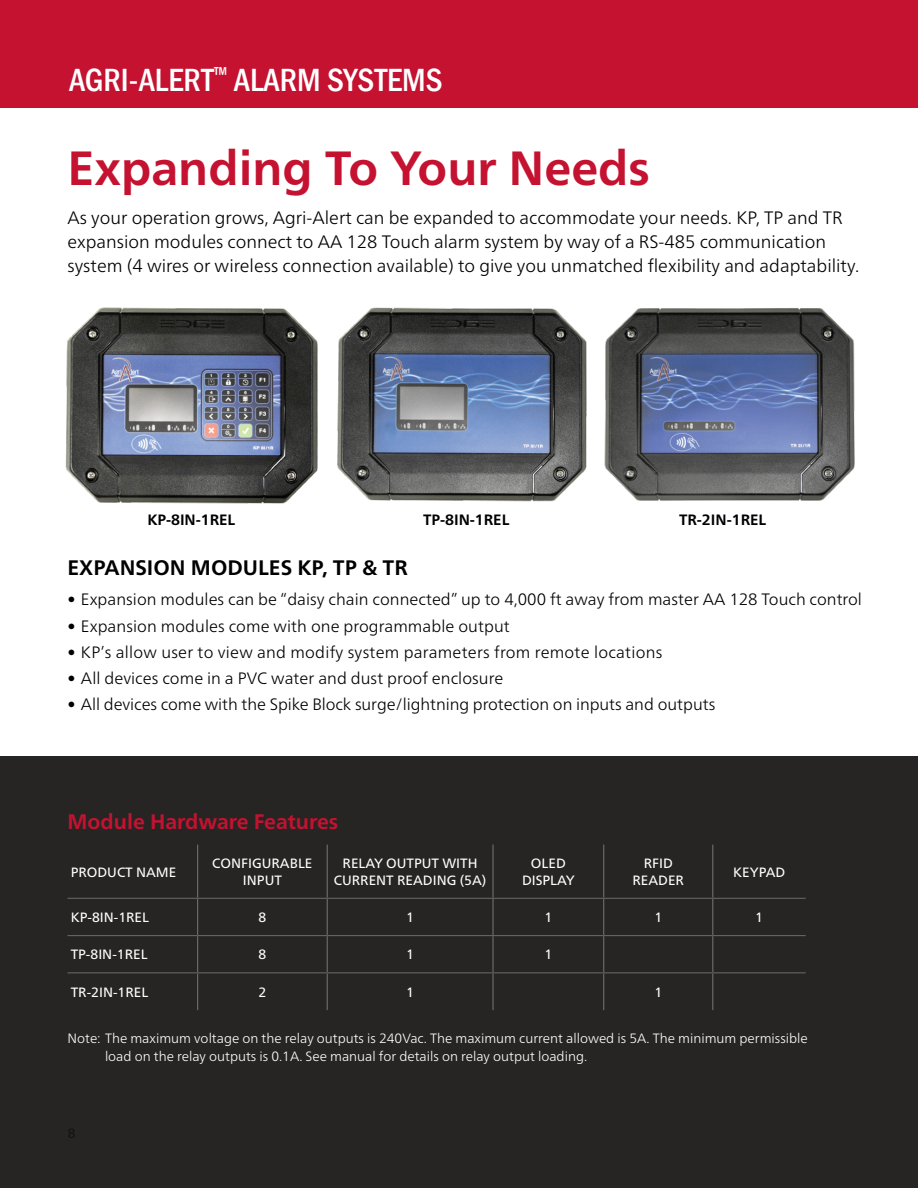
<style>
.page{position:relative;width:918px;height:1188px;background:#fff}
.page>*{position:absolute;margin:0;border:0;box-sizing:border-box;transform-origin:0 0}
.t1{font:700 48px "Frutiger Neue LTW1 G";color:#c41230}
.t2{font:500 condensed 33px "Franklin Gothic";color:#fff}
.t3{font:700 21px "Frutiger Neue LTW1 G";color:#000}
.t4{font:700 21px "Frutiger Neue LTW1 G";color:#c41230}
.t5{font:300 18px/24px "Frutiger Neue LTW1 G";color:#000}
.t6{font:300 16.5px "Frutiger Neue LTW1 G";color:#000}
.t7{font:700 15px "Frutiger Neue LTW1 G";color:#000}
.t8{font:300 13.5px/18px "Frutiger Neue LTW1 G";color:#fff}
.t9{font:13.5px/16.5px "Frutiger Neue LTW1 G";color:#fff;text-align:center}
</style>
<div class="page">
<div style="left:0;top:756px;width:918px;height:432px;background:#272524"></div>
<div style="left:0;top:0;width:918px;height:108px;background:#c41230"></div>
<img style="left:65px;top:307px;width:247px;height:197px">
<img style="left:312px;top:307px;width:265px;height:195px">
<img style="left:577px;top:308px;width:278px;height:193px">
<hr style="left:197px;top:845px;width:1px;height:53px;background:#6d6e71">
<hr style="left:327px;top:845px;width:1px;height:53px;background:#6d6e71">
<hr style="left:492px;top:845px;width:2px;height:53px;background:#6d6e71">
<hr style="left:603px;top:845px;width:1px;height:53px;background:#6d6e71">
<hr style="left:712px;top:845px;width:1px;height:53px;background:#6d6e71">
<hr style="left:197px;top:899px;width:1px;height:36px;background:#6d6e71">
<hr style="left:327px;top:899px;width:1px;height:36px;background:#6d6e71">
<hr style="left:492px;top:899px;width:2px;height:36px;background:#6d6e71">
<hr style="left:603px;top:899px;width:1px;height:36px;background:#6d6e71">
<hr style="left:712px;top:899px;width:1px;height:36px;background:#6d6e71">
<hr style="left:197px;top:936px;width:1px;height:36px;background:#6d6e71">
<hr style="left:327px;top:936px;width:1px;height:36px;background:#6d6e71">
<hr style="left:492px;top:936px;width:2px;height:36px;background:#6d6e71">
<hr style="left:603px;top:936px;width:1px;height:36px;background:#6d6e71">
<hr style="left:712px;top:936px;width:1px;height:36px;background:#6d6e71">
<hr style="left:197px;top:973px;width:1px;height:37px;background:#6d6e71">
<hr style="left:327px;top:973px;width:1px;height:37px;background:#6d6e71">
<hr style="left:492px;top:973px;width:2px;height:37px;background:#6d6e71">
<hr style="left:603px;top:973px;width:1px;height:37px;background:#6d6e71">
<hr style="left:712px;top:973px;width:1px;height:37px;background:#6d6e71">
<hr style="left:68px;top:898px;width:130px;height:1px;background:#636466">
<hr style="left:198px;top:898px;width:129px;height:1px;background:#636466">
<hr style="left:327px;top:898px;width:166px;height:1px;background:#636466">
<hr style="left:493px;top:898px;width:111px;height:1px;background:#636466">
<hr style="left:604px;top:898px;width:109px;height:1px;background:#636466">
<hr style="left:713px;top:898px;width:93px;height:1px;background:#636466">
<hr style="left:68px;top:935px;width:130px;height:1px;background:#636466">
<hr style="left:198px;top:935px;width:129px;height:1px;background:#636466">
<hr style="left:327px;top:935px;width:166px;height:1px;background:#636466">
<hr style="left:493px;top:935px;width:111px;height:1px;background:#636466">
<hr style="left:604px;top:935px;width:109px;height:1px;background:#636466">
<hr style="left:713px;top:935px;width:93px;height:1px;background:#636466">
<hr style="left:68px;top:972px;width:130px;height:1px;background:#636466">
<hr style="left:198px;top:972px;width:129px;height:1px;background:#636466">
<hr style="left:327px;top:972px;width:166px;height:1px;background:#636466">
<hr style="left:493px;top:972px;width:111px;height:1px;background:#636466">
<hr style="left:604px;top:972px;width:109px;height:1px;background:#636466">
<hr style="left:713px;top:972px;width:93px;height:1px;background:#636466">
<h2 class="t2" style="left:69px;top:58px;width:375px">AGRI-ALERT<sup>™</sup> ALARM SYSTEMS</h2>
<h1 class="t1" style="left:68px;top:140px;width:584px">Expanding To Your Needs</h1>
<p class="t5" style="left:68px;top:205px;width:793px">As your operation grows, Agri-Alert can be expanded to accommodate your needs. KP, TP and TR expansion modules connect to AA 128 Touch alarm system by way of a RS-485 communication system (4 wires or wireless connection available) to give you unmatched flexibility and adaptability.</p>
<p class="t7" style="left:147px;top:510px;width:89px">KP-8IN-1REL</p>
<p class="t7" style="left:423px;top:510px;width:88px">TP-8IN-1REL</p>
<p class="t7" style="left:679px;top:510px;width:89px">TR-2IN-1REL</p>
<p class="t3" style="left:68px;top:555px;width:341px">EXPANSION MODULES KP, TP &amp; TR</p>
<p class="t6" style="left:68px;top:590px;width:796px">• Expansion modules can be “daisy chain connected” up to 4,000 ft away from master AA 128 Touch control</p>
<p class="t6" style="left:68px;top:616px;width:444px">• Expansion modules come with one programmable output</p>
<p class="t6" style="left:68px;top:642px;width:596px">• KP’s allow user to view and modify system parameters from remote locations</p>
<p class="t6" style="left:68px;top:668px;width:437px">• All devices come in a PVC water and dust proof enclosure</p>
<p class="t6" style="left:68px;top:695px;width:649px">• All devices come with the Spike Block surge/lightning protection on inputs and outputs</p>
<p class="t4" style="left:68px;top:809px;width:272px">Module Hardware Features</p>
<p class="t9" style="left:71px;top:864px;width:107px">PRODUCT NAME</p>
<p class="t9" style="left:212px;top:855px;width:102px">CONFIGURABLE<br>INPUT</p>
<p class="t9" style="left:334px;top:855px;width:154px">RELAY OUTPUT WITH<br>CURRENT READING (5A)</p>
<p class="t9" style="left:522px;top:855px;width:54px">OLED<br>DISPLAY</p>
<p class="t9" style="left:632px;top:855px;width:53px">RFID<br>READER</p>
<p class="t9" style="left:733px;top:864px;width:54px">KEYPAD</p>
<p class="t9" style="left:71px;top:909px;width:80px">KP-8IN-1REL</p>
<p class="t9" style="left:259px;top:909px;width:9px">8</p>
<p class="t9" style="left:406px;top:909px;width:9px">1</p>
<p class="t9" style="left:544px;top:909px;width:9px">1</p>
<p class="t9" style="left:654px;top:909px;width:9px">1</p>
<p class="t9" style="left:755px;top:909px;width:9px">1</p>
<p class="t9" style="left:71px;top:946px;width:78px">TP-8IN-1REL</p>
<p class="t9" style="left:259px;top:946px;width:9px">8</p>
<p class="t9" style="left:406px;top:946px;width:9px">1</p>
<p class="t9" style="left:544px;top:946px;width:9px">1</p>
<p class="t9" style="left:71px;top:984px;width:79px">TR-2IN-1REL</p>
<p class="t9" style="left:259px;top:984px;width:9px">2</p>
<p class="t9" style="left:406px;top:984px;width:9px">1</p>
<p class="t9" style="left:654px;top:984px;width:9px">1</p>
<p class="t8" style="left:105px;top:1029px;width:704px;text-indent:-38px">Note: The maximum voltage on the relay outputs is 240Vac. The maximum current allowed is 5A. The minimum permissible load on the relay outputs is 0.1A. See manual for details on relay output loading.</p>
</div>
